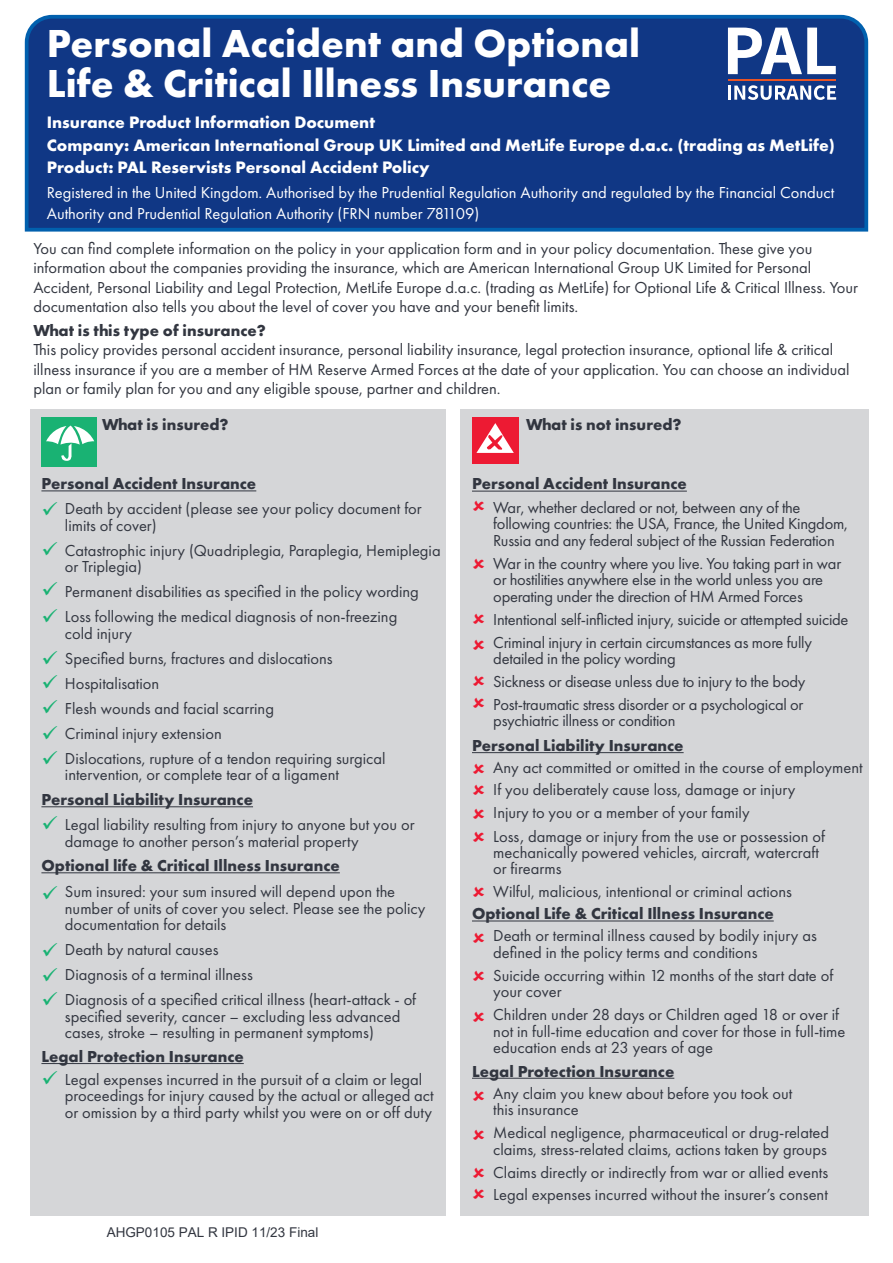
<style>
.page{position:relative;width:893px;height:1263px;background:#fff}
.page>*{position:absolute;margin:0;border:0;box-sizing:border-box;transform-origin:0 0}
.t1{font:700 40.5px/40.5px "Futura PT";color:#fff}
.t2{font:700 17.25px/22.5px "Futura PT";color:#fff}
.t3{font:16.5px/16.5px "Futura PT";color:#323640}
.t4{font:700 16.5px "Futura PT";color:#323640}
.t5{font:16.5px/21px "Futura PT";color:#fff}
.t6{font:13.5px "Arial";color:#323640}
.s1{font-style:inherit}
.s2{font-family:"AIG Futura";font-weight:300}
</style>
<div class="page">
<div style="left:24px;top:14px;width:845px;height:218px;background:#103785"></div>
<div style="left:30px;top:409px;width:416px;height:807px;background:#d5d6d8"></div>
<div style="left:460px;top:409px;width:408px;height:807px;background:#d5d6d8"></div>
<hr style="left:41px;top:490px;width:215px;height:1px;background:#323640">
<hr style="left:41px;top:806px;width:212px;height:1px;background:#323640">
<hr style="left:41px;top:872px;width:299px;height:1px;background:#323640">
<hr style="left:41px;top:1063px;width:203px;height:1px;background:#323640">
<hr style="left:472px;top:491px;width:215px;height:1px;background:#323640">
<hr style="left:472px;top:752px;width:212px;height:1px;background:#323640">
<hr style="left:472px;top:920px;width:302px;height:1px;background:#323640">
<hr style="left:472px;top:1078px;width:202px;height:1px;background:#323640">
<div style="left:41px;top:417px;width:56px;height:50px;background:#19b273"></div>
<svg style="left:46px;top:426px;width:48px;height:35px"></svg>
<div style="left:472px;top:417px;width:46px;height:47px;background:#ed1a33"></div>
<svg style="left:476px;top:423px;width:38px;height:30px"></svg>
<svg style="left:728px;top:28px;width:108px;height:46px"></svg>
<hr style="left:728px;top:79px;width:108px;height:2px;background:#eb5423">
<hr style="left:728px;top:86px;width:3px;height:14px;background:#fff">
<svg style="left:734px;top:85px;width:102px;height:15px"></svg>
<p class="t1" style="left:47px;top:22px;width:595px">Personal Accident and Optional<br>Life &amp; Critical Illness Insurance</p>
<p class="t2" style="left:47px;top:111px;width:790px">Insurance Product Information Document<br>Company: American International Group UK Limited and MetLife Europe d.a.c. (trading as MetLife)<br>Product: PAL Reservists Personal Accident Policy</p>
<p class="t5" style="left:47px;top:182px;width:789px">Registered in the United Kingdom. Authorised by the Prudential Regulation Authority and regulated by the Financial Conduct<br>Authority and Prudential Regulation Authority (FRN number 781109)</p>
<p class="t3" style="left:33px;top:238px;width:826px;line-height:19.5px">You can find complete information on the policy in your application form and in your policy documentation. These give you information about the companies providing the insurance, which are American International Group UK Limited for Personal Accident, Personal Liability and Legal Protection, MetLife Europe d.a.c. (trading as MetLife) for Optional Life &amp; Critical Illness. Your documentation also tells you about the level of cover you have and your benefit limits.</p>
<p class="t4" style="left:33px;top:320px;width:234px">What is this type of insurance?</p>
<p class="t3" style="left:33px;top:340px;width:818px;line-height:19.5px">This policy provides personal accident insurance, personal liability insurance, legal protection insurance, optional life &amp; critical illness insurance if you are a member of HM Reserve Armed Forces at the date of your application. You can choose an individual plan or family plan for you and any eligible spouse, partner and children.</p>
<p class="t4" style="left:102px;top:414px;width:128px">What is insured?</p>
<p class="t4" style="left:526px;top:414px;width:157px">What is not insured?</p>
<p class="t4" style="left:41px;top:473px;width:216px">Personal Accident Insurance</p>
<p class="t3" style="left:65px;top:500px;width:358px">Death by accident (please see your policy document for limits of cover)</p>
<p class="t3" style="left:65px;top:542px;width:377px">Catastrophic injury (Quadriplegia, Paraplegia, Hemiplegia or Triplegia)</p>
<p class="t3" style="left:65px;top:583px;width:355px">Permanent disabilities as specified in the policy wording</p>
<p class="t3" style="left:65px;top:608px;width:334px">Loss following the medical diagnosis of non-freezing cold injury</p>
<p class="t3" style="left:65px;top:650px;width:269px">Specified burns, fractures and dislocations</p>
<p class="t3" style="left:65px;top:675px;width:96px">Hospitalisation</p>
<p class="t3" style="left:65px;top:700px;width:211px">Flesh wounds and facial scarring</p>
<p class="t3" style="left:65px;top:725px;width:158px">Criminal injury extension</p>
<p class="t3" style="left:65px;top:750px;width:322px">Dislocations, rupture of a tendon requiring surgical intervention, or complete tear of a ligament</p>
<p class="t3" style="left:65px;top:817px;width:351px">Legal liability resulting from injury to anyone but you or damage to another person’s material property</p>
<p class="t3" style="left:65px;top:884px;width:362px">Sum insured: your sum insured will depend upon the number of units of cover you select. Please see the policy documentation for details</p>
<p class="t3" style="left:65px;top:942px;width:155px">Death by natural causes</p>
<p class="t3" style="left:65px;top:967px;width:189px">Diagnosis of a terminal illness</p>
<p class="t3" style="left:65px;top:992px;width:353px">Diagnosis of a specified critical illness (heart-attack - of specified severity, cancer – excluding less advanced cases, stroke – resulting in permanent symptoms)</p>
<p class="t3" style="left:65px;top:1071px;width:370px">Legal expenses incurred in the pursuit of a claim or legal proceedings for injury caused by the actual or alleged act or omission by a third party whilst you were on or off duty</p>
<p class="t4" style="left:41px;top:789px;width:213px">Personal Liability Insurance</p>
<p class="t4" style="left:41px;top:855px;width:300px">Optional life &amp; Critical Illness Insurance</p>
<p class="t4" style="left:41px;top:1046px;width:204px">Legal Protection Insurance</p>
<p class="t6" style="left:107px;top:1223px;width:213px">AHGP0105 PAL R IPID <span class="s1">11</span>/2<span class="s1">3</span> Final</p>
<p class="t4" style="left:472px;top:473px;width:216px">Personal Accident Insurance</p>
<p class="t3" style="left:493px;top:499px;width:356px">War, whether declared or not, between any of the following countries: the USA, France, the United Kingdom,<br>Russia and any federal subject of the Russian Federation</p>
<p class="t3" style="left:493px;top:555px;width:349px">War in the country where you live. You taking part in war or hostilities anywhere else in the world unless you are operating under the direction of HM Armed Forces</p>
<p class="t3" style="left:493px;top:611px;width:357px">Intentional self-inflicted injury, suicide or attempted suicide</p>
<p class="t3" style="left:493px;top:634px;width:320px">Criminal injury in certain circumstances as more fully detailed in the policy wording</p>
<p class="t3" style="left:493px;top:673px;width:314px">Sickness or disease unless due to injury to the body</p>
<p class="t3" style="left:493px;top:696px;width:312px">Post-traumatic stress disorder or a psychological or psychiatric illness or condition</p>
<p class="t3" style="left:493px;top:755px;width:371px;line-height:23.1px">Any act committed or omitted in the course of employment If you deliberately cause loss, damage or injury<br>Injury to you or a member of your family<br>Loss<span class="s2">,</span> damage or injury from the use or possession of</p>
<p class="t3" style="left:493px;top:844px;width:327px;line-height:16px">mechanically powered vehicles, aircraft, watercraft or firearms</p>
<p class="t3" style="left:493px;top:883px;width:300px">Wilful, malicious, intentional or criminal actions</p>
<p class="t3" style="left:493px;top:927px;width:325px">Death or terminal illness caused by bodily injury as defined in the policy terms and conditions</p>
<p class="t3" style="left:493px;top:967px;width:342px">Suicide occurring within 12 months of the start date of your cover</p>
<p class="t3" style="left:493px;top:1006px;width:354px">Children under 28 days or Children aged 18 or over if not in full-time education and cover for those in full-time education ends at 23 years of age</p>
<p class="t3" style="left:493px;top:1085px;width:301px">Any claim you knew about before you took out this insurance</p>
<p class="t3" style="left:493px;top:1124px;width:337px">Medical negligence, pharmaceutical or drug-related claims, stress-related claims, actions taken by groups</p>
<p class="t3" style="left:493px;top:1160px;width:336px;line-height:23px">Claims directly or indirectly from war or allied events<br>Legal expenses incurred without the insurer’s consent</p>
<p class="t4" style="left:472px;top:735px;width:213px">Personal Liability Insurance</p>
<p class="t4" style="left:472px;top:903px;width:303px">Optional Life &amp; Critical Illness Insurance</p>
<p class="t4" style="left:472px;top:1060px;width:204px">Legal Protection Insurance</p>
</div>
